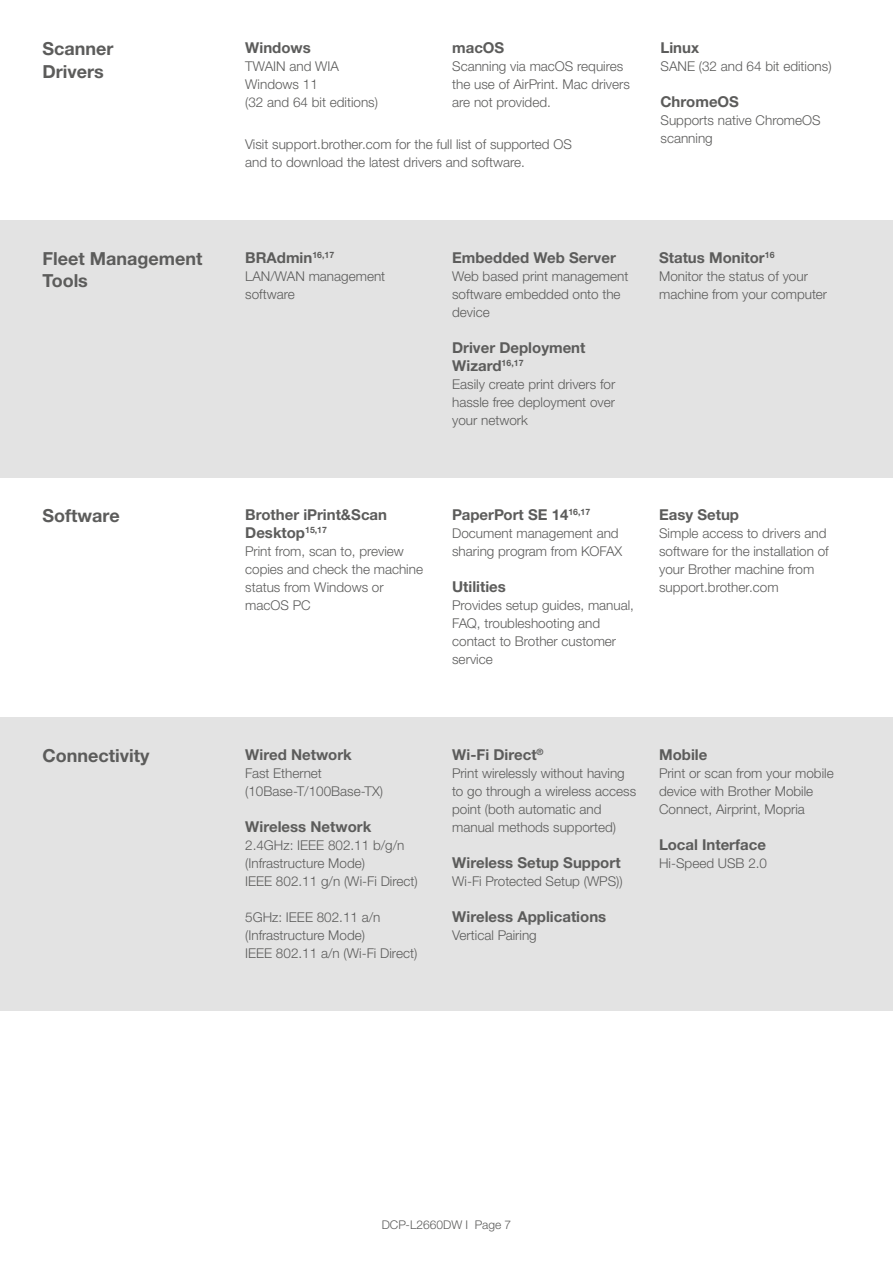
<style>
.page{position:relative;width:893px;height:1263px;background:#fff}
.page>*{position:absolute;margin:0;border:0;box-sizing:border-box;transform-origin:0 0}
.t1{font:700 18px/22.5px "Helvetica Neue LTW1 G";color:#5c5c5b}
.t2{font:700 15px/18px "Helvetica Neue LTW1 G";color:#5c5c5b}
.t3{font:300 13.5px/18px "Helvetica Neue LTW1 G";color:#5c5c5b}
.t4{font:300 12px "Helvetica Neue LTW1 G";color:#5c5c5b}
</style>
<div class="page">
<div style="left:0;top:220px;width:893px;height:258px;background:#e3e3e3"></div>
<div style="left:0;top:717px;width:893px;height:294px;background:#e3e3e3"></div>
<h1 class="t1" style="left:43px;top:38px;width:73px">Scanner<br>Drivers</h1>
<p class="t2" style="left:245px;top:39px;width:67px">Windows</p>
<p class="t3" style="left:245px;top:57px;width:134px">TWAIN and WIA<br>Windows 11<br>(32 and 64 bit editions)</p>
<p class="t2" style="left:452px;top:39px;width:54px">macOS</p>
<p class="t3" style="left:452px;top:57px;width:179px">Scanning via macOS requires the use of AirPrint. Mac drivers are not provided.</p>
<p class="t3" style="left:245px;top:135px;width:328px">Visit support.brother.com for the full list of supported OS and to download the latest drivers and software.</p>
<p class="t2" style="left:660px;top:39px;width:40px">Linux</p>
<p class="t3" style="left:660px;top:57px;width:173px">SANE (32 and 64 bit editions)</p>
<p class="t2" style="left:660px;top:93px;width:80px">ChromeOS</p>
<p class="t3" style="left:660px;top:111px;width:162px">Supports native ChromeOS scanning</p>
<h1 class="t1" style="left:43px;top:247px;width:161px">Fleet Management<br>Tools</h1>
<p class="t2" style="left:245px;top:248px;width:91px">BRAdmin<sup>16,17</sup></p>
<p class="t3" style="left:245px;top:267px;width:142px">LAN/WAN management software</p>
<p class="t2" style="left:452px;top:248px;width:165px">Embedded Web Server</p>
<p class="t3" style="left:452px;top:267px;width:178px">Web based print management software embedded onto the device</p>
<p class="t2" style="left:452px;top:338px;width:135px">Driver Deployment<br>Wizard<sup>16,17</sup></p>
<p class="t3" style="left:452px;top:375px;width:165px;text-align:justify">Easily create print drivers for hassle free deployment over your network</p>
<p class="t2" style="left:659px;top:248px;width:117px">Status Monitor<sup>16</sup></p>
<p class="t3" style="left:659px;top:267px;width:169px">Monitor the status of your machine from your computer</p>
<h1 class="t1" style="left:43px;top:505px;width:79px">Software</h1>
<p class="t2" style="left:245px;top:506px;width:143px">Brother iPrint&amp;Scan<br>Desktop<sup>15,17</sup></p>
<p class="t3" style="left:245px;top:542px;width:179px">Print from, scan to, preview copies and check the machine status from Windows or macOS PC</p>
<p class="t2" style="left:452px;top:506px;width:140px">PaperPort SE 14<sup>16,17</sup></p>
<p class="t3" style="left:452px;top:524px;width:172px">Document management and sharing program from KOFAX</p>
<p class="t2" style="left:452px;top:578px;width:55px">Utilities</p>
<p class="t3" style="left:452px;top:596px;width:183px">Provides setup guides, manual,<br>FAQ, troubleshooting and contact to Brother customer service</p>
<p class="t2" style="left:659px;top:506px;width:82px">Easy Setup</p>
<p class="t3" style="left:659px;top:524px;width:171px">Simple access to drivers and software for the installation of your Brother machine from support.brother.com</p>
<h1 class="t1" style="left:43px;top:744px;width:109px">Connectivity</h1>
<p class="t2" style="left:245px;top:746px;width:108px">Wired Network</p>
<p class="t3" style="left:245px;top:764px;width:139px">Fast Ethernet (10Base-T/100Base-TX)</p>
<p class="t2" style="left:245px;top:818px;width:128px">Wireless Network</p>
<p class="t3" style="left:245px;top:836px;width:174px">2.4GHz: IEEE 802.11 b/g/n (Infrastructure Mode)<br>IEEE 802.11 g/n (Wi-Fi Direct)</p>
<p class="t3" style="left:245px;top:908px;width:174px">5GHz: IEEE 802.11 a/n (Infrastructure Mode)<br>IEEE 802.11 a/n (Wi-Fi Direct)</p>
<p class="t2" style="left:452px;top:746px;width:93px">Wi-Fi Direct<sup>®</sup></p>
<p class="t3" style="left:452px;top:764px;width:186px">Print wirelessly without having to go through a wireless access point (both automatic and manual methods supported)</p>
<p class="t2" style="left:452px;top:854px;width:170px">Wireless Setup Support</p>
<p class="t3" style="left:452px;top:872px;width:172px">Wi-Fi Protected Setup (WPS))</p>
<p class="t2" style="left:452px;top:908px;width:156px">Wireless Applications</p>
<p class="t3" style="left:452px;top:926px;width:86px">Vertical Pairing</p>
<p class="t2" style="left:659px;top:746px;width:50px">Mobile</p>
<p class="t3" style="left:659px;top:764px;width:176px">Print or scan from your mobile device with Brother Mobile<br>Connect, Airprint, Mopria</p>
<p class="t2" style="left:659px;top:836px;width:108px">Local Interface</p>
<p class="t3" style="left:659px;top:854px;width:110px">Hi-Speed USB 2.0</p>
<p class="t4" style="left:382px;top:1217px;width:131px">DCP-L2660DW I Page 7</p>
</div>
